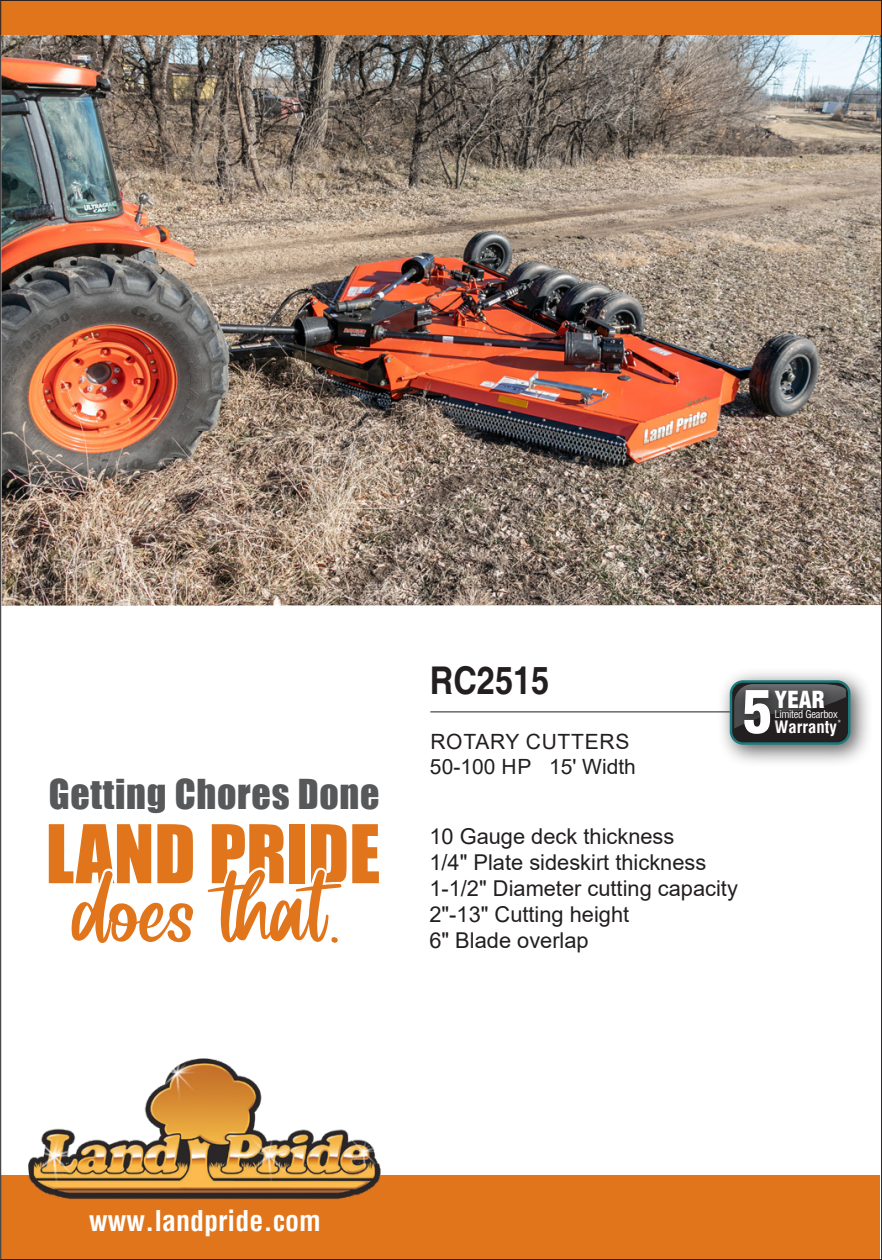
<style>
.page{position:relative;width:882px;height:1260px;background:#fff}
.page>*{position:absolute;margin:0;border:0;box-sizing:border-box;transform-origin:0 0}
.t1{font:700 38.15px "Helvetica";color:#231f20;scale:.85 1}
.t2{font:37.8px "Impact";letter-spacing:.02em;color:#57585a}
.t3{font:700 condensed 28px "Helvetica";color:#fff}
.t4{font:900 condensed 23.1px "Helvetica Com";color:#fff}
.Copy_Points{font:21.7px "Arial";color:#231f20}
.t5{font:21px "Arial";color:#231f20}
.t6{font:21px "Arial";letter-spacing:.025em;color:#231f20}
.t7{font:700 condensed 16.8px "Helvetica";color:#fff}
.t8{font:condensed 10.5px "Helvetica";letter-spacing:-.03em;color:#fff}
</style>
<div class="page">
<img style="left:2px;top:35px;width:878px;height:571px">
<div style="left:1px;top:1175px;width:878px;height:85px;background:#e0751c"></div>
<img style="left:28px;top:1058px;width:353px;height:141px">
<div style="left:0;top:0;width:882px;height:35px;background:#e0751c"></div>
<svg style="left:49px;top:824px;width:144px;height:119px"></svg>
<svg style="left:207px;top:824px;width:172px;height:119px"></svg>
<hr style="left:430px;top:711px;width:380px;height:1px;background:#231f20">
<div style="left:716px;top:667px;width:158px;height:101px;background:#231f20;opacity:.75"></div>
<div style="left:731px;top:681px;width:118px;height:63px;background:#231f20;border-radius:12px"></div>
<div style="left:730px;top:680px;width:120px;height:65px;border:2px solid #1a7c7e;border-radius:12px"></div>
<div style="left:770px;top:685px;width:81px;height:61px;background:#231f20;opacity:.5"></div>
<div style="left:739px;top:685px;width:41px;height:60px;background:#231f20;opacity:.75"></div>
<svg style="left:734px;top:684px;width:112px;height:50px"></svg>
<h2 class="t2" style="left:49px;top:765px;width:332px">Getting Chores Done</h2>
<p class="t1" style="left:430px;top:657px;width:142px">RC2515</p>
<p class="t6" style="left:430px;top:727px;width:201px">ROTARY CUTTERS</p>
<p class="t5" style="left:430px;top:753px;width:207px">50-100 HP 15' Width</p>
<p class="Copy_Points" style="left:429px;top:821px;width:247px">10 Gauge deck thickness</p>
<p class="Copy_Points" style="left:429px;top:847px;width:279px">1/4" Plate sideskirt thickness</p>
<p class="Copy_Points" style="left:429px;top:873px;width:310px">1-1/2" Diameter cutting capacity</p>
<p class="Copy_Points" style="left:429px;top:900px;width:201px">2"-13" Cutting height</p>
<p class="Copy_Points" style="left:429px;top:926px;width:161px">6" Blade overlap</p>
<p class="t4" style="left:775px;top:685px;width:51px">YEAR</p>
<p class="t8" style="left:775px;top:708px;width:65px">Limited Gearbox</p>
<p class="t7" style="left:775px;top:716px;width:69px">Warranty<sup>*</sup></p>
<p class="t3" style="left:89px;top:1202px;width:233px">www.landpride.com</p>
</div>
